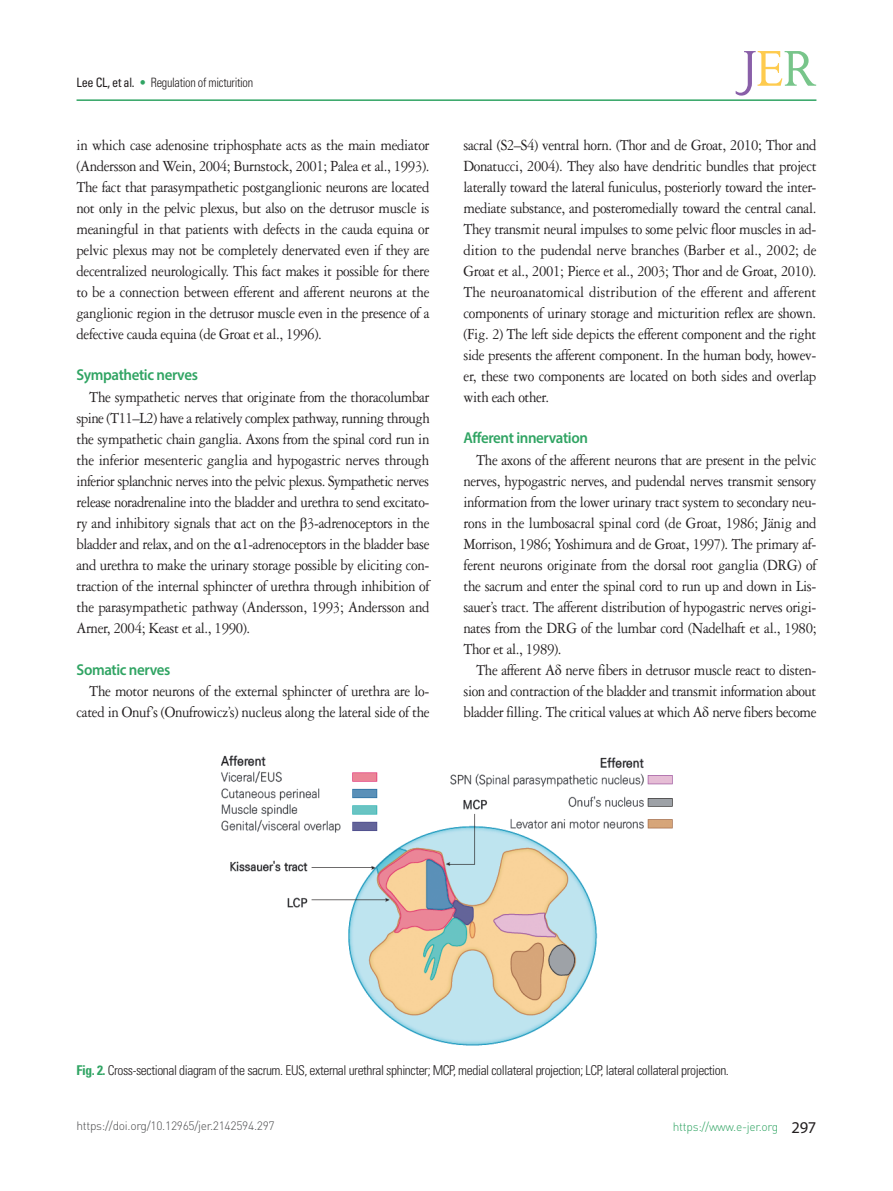
<style>
.page{position:relative;width:893px;height:1191px;background:#fff}
.page>*{position:absolute;margin:0;border:0;box-sizing:border-box;transform-origin:0 0}
.본문_영문{font:16.5px/21px "Garamond 3 LT Std";letter-spacing:-.025em;color:#231f20;text-align:justify;scale:.9 1}
.본문_중제목{font:600 15.75px "Myriad Pro";letter-spacing:-.025em;color:#30a463;scale:.95 1}
.표제목_그림설명{font:300 condensed 13.5px "Univers LT Std";letter-spacing:-.03em;color:#231f20}
.하시라{font:300 condensed 12.9px "Univers LT Std";letter-spacing:-.025em;color:#231f20;scale:.95 1}
.t1{font:300 12px "DIN Pro";letter-spacing:-.025em;color:#4b4c4d}
.t2{font:300 12px "DIN Pro";letter-spacing:-.025em;color:#30a463}
.s1{font-weight:400}
.s2{color:#30a463}
.s3{font-family:"Times New Roman";font-size:14.85px}
.s4{font-family:"Minion Pro";font-size:14.85px}
.s5{font-weight:700;color:#30a463}
.s6{font-family:"Myriad Pro";font-weight:400;font-size:16.5px;color:#231f20}
</style>
<div class="page">
<svg style="left:736px;top:51px;width:80px;height:45px"></svg>
<hr style="left:77px;top:99px;width:739px;height:2px;background:#30a463">
<img style="left:221px;top:755px;width:452px;height:291px">
<p class="하시라" style="left:77px;top:74px;width:187px"><span class="s1">Lee CL, et al.</span> <span class="s2">•</span> Regulation of micturition</p>
<p class="본문_영문" style="left:77px;top:134px;width:394px">in which case adenosine triphosphate acts as the main mediator (Andersson and Wein, 2004; Burnstock, 2001; Palea et al., 1993).<br>The fact that parasympathetic postganglionic neurons are located not only in the pelvic plexus, but also on the detrusor muscle is meaningful in that patients with defects in the cauda equina or pelvic plexus may not be completely denervated even if they are decentralized neurologically. This fact makes it possible for there to be a connection between efferent and afferent neurons at the ganglionic region in the detrusor muscle even in the presence of a defective cauda equina (de Groat et al., 1996).</p>
<p class="본문_중제목" style="left:77px;top:365px;width:129px">Sympathetic nerves</p>
<p class="본문_영문" style="left:77px;top:386px;width:394px;text-indent:13px">The sympathetic nerves that originate from the thoracolumbar spine (T11–L2) have a relatively complex pathway, running through the sympathetic chain ganglia. Axons from the spinal cord run in the inferior mesenteric ganglia and hypogastric nerves through inferior splanchnic nerves into the pelvic plexus. Sympathetic nerves release noradrenaline into the bladder and urethra to send excitato&shy;ry and inhibitory signals that act on the <span class="s3">β</span>3-adrenoceptors in the bladder and relax, and on the <span class="s4">α</span>1-adrenoceptors in the bladder base and urethra to make the urinary storage possible by eliciting con&shy;traction of the internal sphincter of urethra through inhibition of the parasympathetic pathway (Andersson, 1993; Andersson and Arner, 2004; Keast et al., 1990).</p>
<p class="본문_중제목" style="left:77px;top:659px;width:100px">Somatic nerves</p>
<p class="본문_영문" style="left:77px;top:680px;width:394px;text-align:right">The motor neurons of the external sphincter of urethra are lo&shy;cated in Onuf’s (Onufrowicz’s) nucleus along the lateral side of the</p>
<p class="본문_영문" style="left:463px;top:134px;width:394px">sacral (S2–S4) ventral horn. (Thor and de Groat, 2010; Thor and Donatucci, 2004). They also have dendritic bundles that project laterally toward the lateral funiculus, posteriorly toward the inter&shy;mediate substance, and posteromedially toward the central canal.<br>They transmit neural impulses to some pelvic floor muscles in ad&shy;dition to the pudendal nerve branches (Barber et al., 2002; de Groat et al., 2001; Pierce et al., 2003; Thor and de Groat, 2010).<br>The neuroanatomical distribution of the efferent and afferent components of urinary storage and micturition reflex are shown. (Fig. 2) The left side depicts the efferent component and the right side presents the afferent component. In the human body, howev&shy;er, these two components are located on both sides and overlap with each other.</p>
<p class="본문_중제목" style="left:463px;top:428px;width:133px">Afferent innervation</p>
<p class="본문_영문" style="left:463px;top:449px;width:394px;text-indent:13px">The axons of the afferent neurons that are present in the pelvic nerves, hypogastric nerves, and pudendal nerves transmit sensory information from the lower urinary tract system to secondary neu&shy;rons in the lumbosacral spinal cord (de Groat, 1986; Jänig and Morrison, 1986; Yoshimura and de Groat, 1997). The primary af&shy;ferent neurons originate from the dorsal root ganglia (DRG) of the sacrum and enter the spinal cord to run up and down in Lis&shy;sauer’s tract. The afferent distribution of hypogastric nerves origi&shy;nates from the DRG of the lumbar cord (Nadelhaft et al., 1980; Thor et al., 1989).</p>
<p class="본문_영문" style="left:463px;top:659px;width:394px;text-indent:13px">The afferent A<span class="s3">δ</span> nerve fibers in detrusor muscle react to disten&shy;sion and contraction of the bladder and transmit information about bladder filling. The critical values at which A<span class="s3">δ</span> nerve fibers become</p>
<p class="표제목_그림설명" style="left:77px;top:1061px;width:654px"><span class="s5">Fig. 2.</span> Cross-sectional diagram of the sacrum. EUS, external urethral sphincter; MCP, medial collateral projection; LCP, lateral collateral projection.</p>
<p class="t1" style="left:77px;top:1118px;width:200px">https://doi.org/10.12965/jer.2142594.297</p>
<p class="t2" style="left:673px;top:1118px;width:145px">https://www.e-jer.org <span class="s6">297</span></p>
</div>
